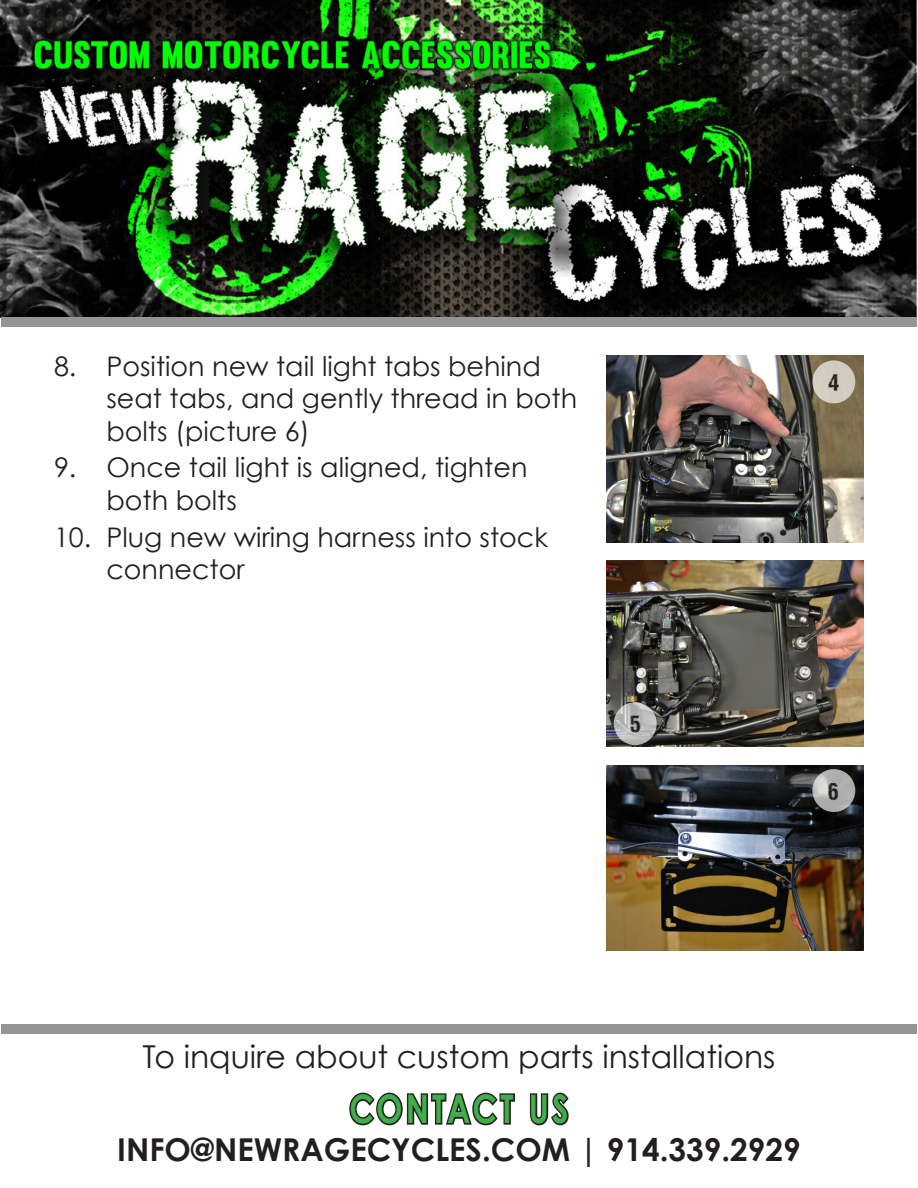
<style>
.page{position:relative;width:918px;height:1188px;background:#fff}
.page>*{position:absolute;margin:0;border:0;box-sizing:border-box;transform-origin:0 0}
.t1{font:700 39.3px "Century Gothic";letter-spacing:.095em;color:#40ae49;scale:.8 1}
.t2{font:31.5px "Century Gothic";color:#231f20}
.t3{font:700 31.5px "Century Gothic";color:#231f20}
.t4{font:27px/32.4px "Century Gothic";color:#231f20}
.t5{font:27px "Marble Wasteland";color:#231f20}
</style>
<div class="page">
<img style="left:0;top:0;width:918px;height:317px">
<div style="left:1px;top:317px;width:916px;height:10px;background:#939598"></div>
<svg style="left:349px;top:1092px;width:166px;height:34px"></svg>
<svg style="left:529px;top:1092px;width:40px;height:34px"></svg>
<div style="left:1px;top:1024px;width:916px;height:9px;background:#939598"></div>
<img style="left:606px;top:356px;width:258px;height:186px">
<div style="left:812px;top:360px;width:43px;height:43px;background:#d2ccc1;border-radius:50%"></div>
<img style="left:606px;top:561px;width:258px;height:186px">
<svg style="left:614px;top:702px;width:43px;height:43px"></svg>
<img style="left:606px;top:765px;width:258px;height:186px">
<svg style="left:812px;top:769px;width:43px;height:43px"></svg>
<p class="t4" style="left:106px;top:349px;width:472px;text-indent:-52px">8. Position new tail light tabs behind seat tabs, and gently thread in both bolts (picture 6)</p>
<p class="t4" style="left:106px;top:451px;width:422px;text-indent:-52px">9. Once tail light is aligned, tighten both bolts</p>
<p class="t4" style="left:106px;top:520px;width:443px;text-indent:-52px">10. Plug new wiring harness into stock connector</p>
<p class="t5" style="left:629px;top:708px;width:13px">5</p>
<p class="t5" style="left:828px;top:367px;width:13px">4</p>
<p class="t5" style="left:828px;top:775px;width:12px">6</p>
<p class="t2" style="left:143px;top:1037px;width:634px">To inquire about custom parts installations</p>
<p class="t1" style="left:349px;top:1084px;width:276px">CONTACT US</p>
<p class="t3" style="left:117px;top:1130px;width:685px">INFO@NEWRAGECYCLES.COM | 914.339.2929</p>
</div>
